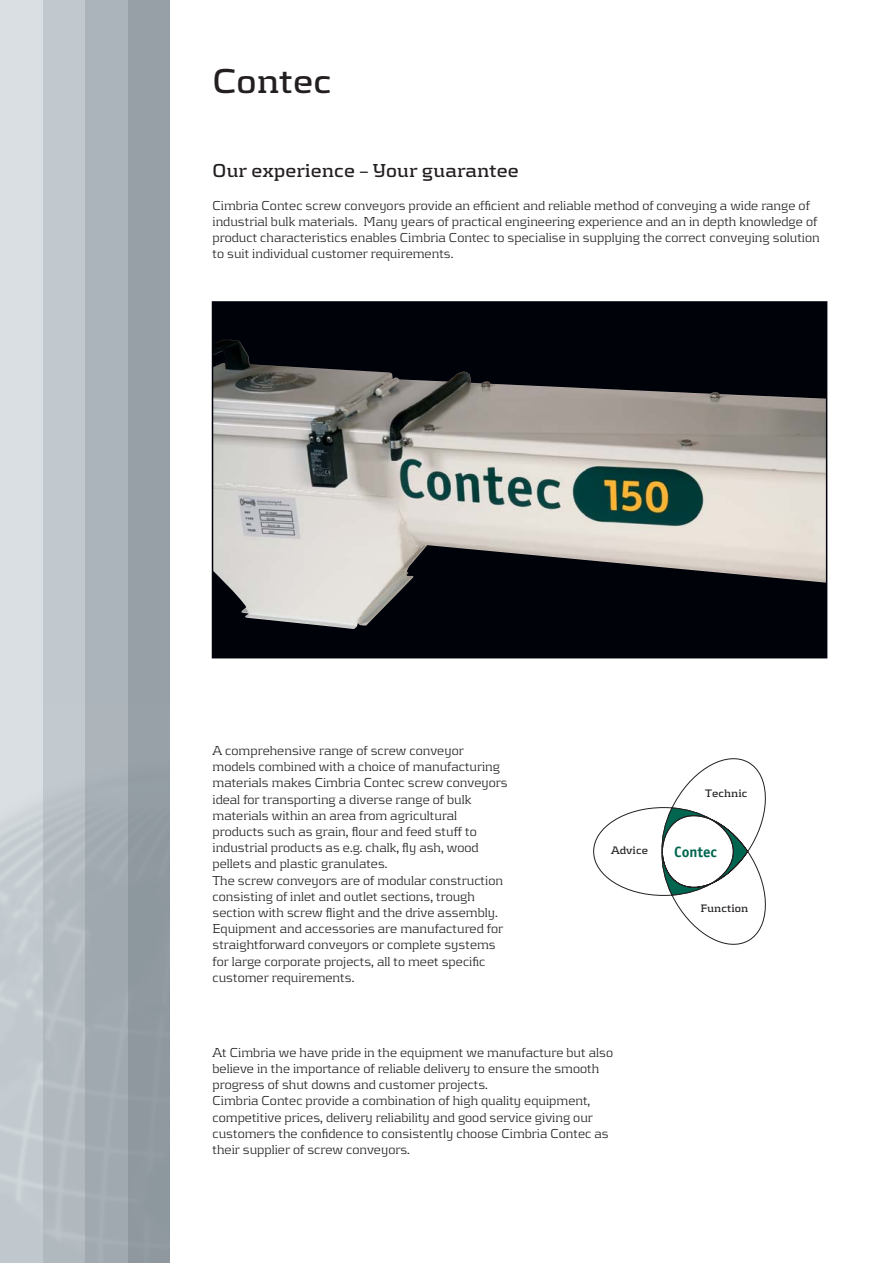
<style>
.page{position:relative;width:893px;height:1263px;background:#fff}
.page>*{position:absolute;margin:0;border:0;box-sizing:border-box;transform-origin:0 0}
.t1{font:700 36px "Kontrapunkt";color:#231f20}
.t2{font:700 19.5px "Kontrapunkt";color:#231f20}
.t3{font:700 15px "Officina Sans";color:#006650}
.t4{font:300 13.5px/16.2px "Kontrapunkt";color:#231f20}
.t5{font:700 11.25px "Kontrapunkt";color:#231f20}
</style>
<div class="page">
<div style="left:127px;top:0;width:43px;height:1263px;background:#96a0a6"></div>
<div style="left:85px;top:0;width:42px;height:1263px;background:#abb4ba"></div>
<div style="left:42px;top:0;width:43px;height:1263px;background:linear-gradient(to right,#bdc4c9,#bdc4c9)"></div>
<div style="left:0;top:0;width:42px;height:1263px;background:linear-gradient(to bottom,#e0e6e8,#c3cbcf)"></div>
<div style="left:212px;top:302px;width:614px;height:356px;background:#00020a"></div>
<img style="left:215px;top:340px;width:609px;height:289px">
<div style="left:212px;top:301px;width:615px;height:357px;border:2px solid #00020a"></div>
<svg style="left:593px;top:758px;width:173px;height:187px"></svg>
<h1 class="t1" style="left:212px;top:67px;width:121px">Contec</h1>
<h2 class="t2" style="left:212px;top:163px;width:308px">Our experience – Your guarantee</h2>
<p class="t4" style="left:212px;top:198px;width:608px">Cimbria Contec screw conveyors provide an efficient and reliable method of conveying a wide range of industrial bulk materials. Many years of practical engineering experience and an in depth knowledge of product characteristics enables Cimbria Contec to specialise in supplying the correct conveying solution to suit individual customer requirements.</p>
<p class="t4" style="left:212px;top:744px;width:297px">A comprehensive range of screw conveyor models combined with a choice of manufacturing materials makes Cimbria Contec screw conveyors ideal for transporting a diverse range of bulk materials within an area from agricultural products such as grain, flour and feed stuff to industrial products as e.g. chalk, fly ash, wood pellets and plastic granulates.<br>The screw conveyors are of modular construction consisting of inlet and outlet sections, trough section with screw flight and the drive assembly.<br>Equipment and accessories are manufactured for straightforward conveyors or complete systems for large corporate projects, all to meet specific customer requirements.</p>
<p class="t5" style="left:611px;top:846px;width:39px">Advice</p>
<p class="t4" style="left:212px;top:1046px;width:402px">At Cimbria we have pride in the equipment we manufacture but also believe in the importance of reliable delivery to ensure the smooth progress of shut downs and customer projects.<br>Cimbria Contec provide a combination of high quality equipment, competitive prices, delivery reliability and good service giving our customers the confidence to consistently choose Cimbria Contec as their supplier of screw conveyors.</p>
<p class="t5" style="left:705px;top:789px;width:44px">Technic</p>
<p class="t3" style="left:674px;top:846px;width:44px">Contec</p>
<p class="t5" style="left:700px;top:904px;width:49px">Function</p>
</div>
